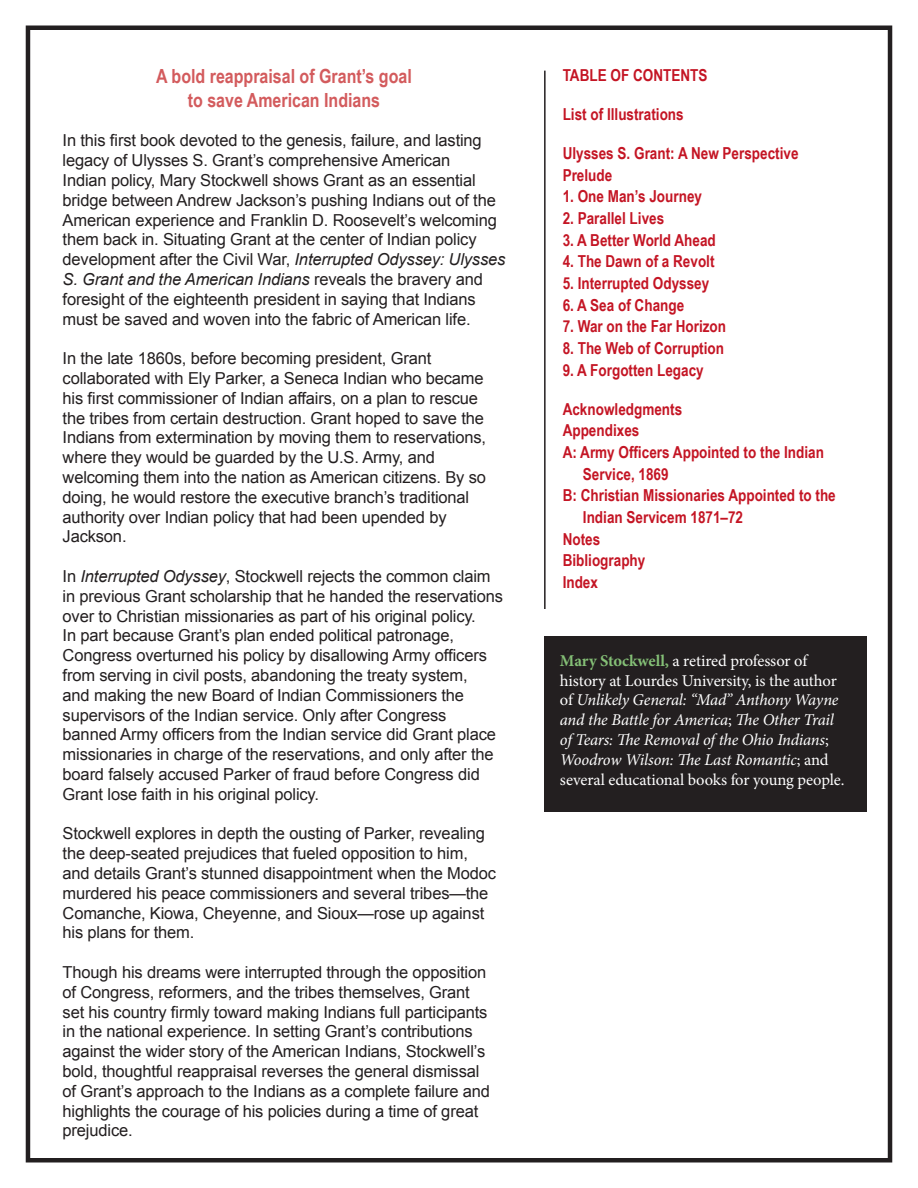
<style>
.page{position:relative;width:918px;height:1188px;background:#fff}
.page>*{position:absolute;margin:0;border:0;box-sizing:border-box;transform-origin:0 0}
.Tagline{font:700 19.5px/23.4px "Arial Narrow";color:#d35b5d;text-align:center}
.Body_Text{font:16.5px/19.8px "Arial";letter-spacing:-.01em;color:#231f20}
.Contact{font:700 16.5px "Arial Narrow";color:#c41524}
.Bio__Text{font:italic 16.5px/19.8px "Minion Pro";letter-spacing:-.015em;color:#fff}
.s1{font-style:italic}
.s2{font-weight:700;font-style:normal;color:#84bf76}
.s3{font-style:normal}
</style>
<div class="page">
<div style="left:26px;top:26px;width:866px;height:1136px;border:4px solid #231f20"></div>
<div style="left:544px;top:636px;width:323px;height:175px;background:#231f20"></div>
<hr style="left:544px;top:71px;width:2px;height:538px;background:#231f20">
<p class="Tagline" style="left:156px;top:64px;width:257px">A bold reappraisal of Grant’s goal to save American Indians</p>
<p class="Body_Text" style="left:63px;top:131px;width:444px">In this first book devoted to the genesis, failure, and lasting legacy of Ulysses S. Grant’s comprehensive American<br>Indian policy, Mary Stockwell shows Grant as an essential bridge between Andrew Jackson’s pushing Indians out of the American experience and Franklin D. Roosevelt’s welcoming them back in. Situating Grant at the center of Indian policy development after the Civil War, <span class="s1">Interrupted Odyssey: Ulysses S. Grant and the American Indians</span> reveals the bravery and foresight of the eighteenth president in saying that Indians must be saved and woven into the fabric of American life.</p>
<p class="Body_Text" style="left:63px;top:349px;width:425px">In the late 1860s, before becoming president, Grant collaborated with Ely Parker, a Seneca Indian who became his first commissioner of Indian affairs, on a plan to rescue the tribes from certain destruction. Grant hoped to save the Indians from extermination by moving them to reservations, where they would be guarded by the U.S. Army, and welcoming them into the nation as American citizens. By so doing, he would restore the executive branch’s traditional authority over Indian policy that had been upended by Jackson.</p>
<p class="Body_Text" style="left:63px;top:566px;width:442px">In <span class="s1">Interrupted Odyssey</span>, Stockwell rejects the common claim in previous Grant scholarship that he handed the reservations over to Christian missionaries as part of his original policy.<br>In part because Grant’s plan ended political patronage, Congress overturned his policy by disallowing Army officers from serving in civil posts, abandoning the treaty system,<br>and making the new Board of Indian Commissioners the supervisors of the Indian service. Only after Congress banned Army officers from the Indian service did Grant place missionaries in charge of the reservations, and only after the board falsely accused Parker of fraud before Congress did Grant lose faith in his original policy.</p>
<p class="Body_Text" style="left:63px;top:824px;width:435px">Stockwell explores in depth the ousting of Parker, revealing the deep-seated prejudices that fueled opposition to him, and details Grant’s stunned disappointment when the Modoc murdered his peace commissioners and several tribes—the Comanche, Kiowa, Cheyenne, and Sioux—rose up against his plans for them.</p>
<p class="Body_Text" style="left:63px;top:962px;width:429px">Though his dreams were interrupted through the opposition of Congress, reformers, and the tribes themselves, Grant set his country firmly toward making Indians full participants in the national experience. In setting Grant’s contributions against the wider story of the American Indians, Stockwell’s bold, thoughtful reappraisal reverses the general dismissal of Grant’s approach to the Indians as a complete failure and highlights the courage of his policies during a time of great prejudice.</p>
<p class="Contact" style="left:563px;top:63px;width:146px">TABLE OF CONTENTS</p>
<p class="Contact" style="left:563px;top:102px;width:123px">List of Illustrations</p>
<p class="Contact" style="left:563px;top:141px;width:237px">Ulysses S. Grant: A New Perspective</p>
<p class="Contact" style="left:563px;top:162px;width:51px">Prelude</p>
<p class="Contact" style="left:563px;top:184px;width:141px">1. One Man’s Journey</p>
<p class="Contact" style="left:563px;top:206px;width:103px">2. Parallel Lives</p>
<p class="Contact" style="left:563px;top:227px;width:155px">3. A Better World Ahead</p>
<p class="Contact" style="left:563px;top:249px;width:153px">4. The Dawn of a Revolt</p>
<p class="Contact" style="left:563px;top:271px;width:148px">5. Interrupted Odyssey</p>
<p class="Contact" style="left:563px;top:292px;width:123px">6. A Sea of Change</p>
<p class="Contact" style="left:563px;top:314px;width:165px">7. War on the Far Horizon</p>
<p class="Contact" style="left:563px;top:336px;width:163px">8. The Web of Corruption</p>
<p class="Contact" style="left:563px;top:357px;width:143px">9. A Forgotten Legacy</p>
<p class="Contact" style="left:563px;top:396px;width:121px">Acknowledgments</p>
<p class="Contact" style="left:563px;top:418px;width:78px">Appendixes</p>
<p class="Contact" style="left:563px;top:440px;width:263px">A: Army Officers Appointed to the Indian</p>
<p class="Contact" style="left:583px;top:461px;width:87px">Service, 1869</p>
<p class="Contact" style="left:563px;top:483px;width:275px">B: Christian Missionaries Appointed to the</p>
<p class="Contact" style="left:583px;top:505px;width:162px">Indian Servicem 1871–72</p>
<p class="Contact" style="left:563px;top:526px;width:39px">Notes</p>
<p class="Contact" style="left:563px;top:548px;width:84px">Bibliography</p>
<p class="Contact" style="left:563px;top:570px;width:37px">Index</p>
<p class="Bio__Text" style="left:560px;top:651px;width:286px"><span class="s2">Mary Stockwell,</span> <span class="s3">a retired professor of history at Lourdes University, is the author of</span> Unlikely General: “Mad” Anthony Wayne and the Battle for America<span class="s3">;</span> The Other Trail of Tears: The Removal of the Ohio Indians<span class="s3">; </span>Woodrow Wilson: The Last Romantic<span class="s3">; and several educational books for young people.</span></p>
</div>
